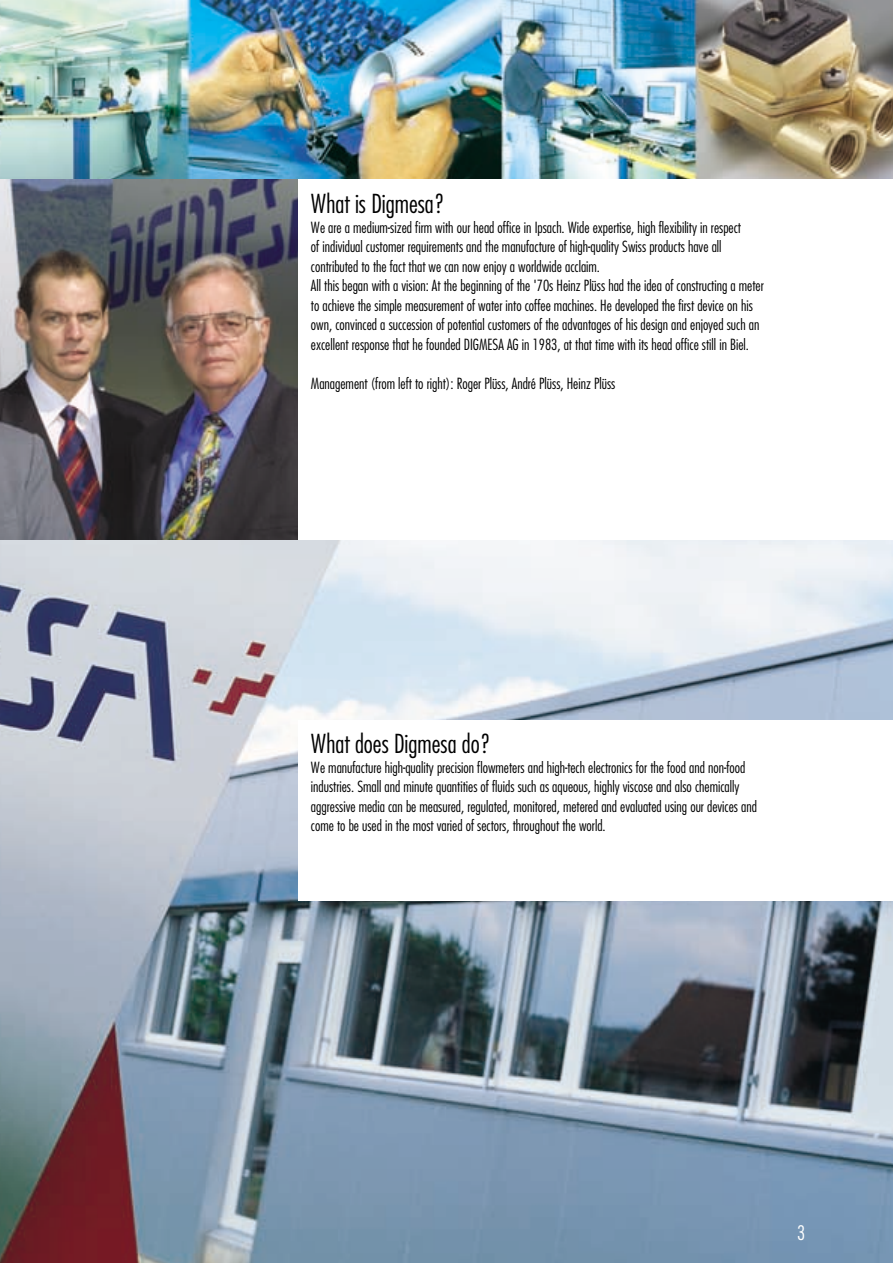
<style>
.page{position:relative;width:893px;height:1263px;background:#fff}
.page>*{position:absolute;margin:0;border:0;box-sizing:border-box;transform-origin:0 0}
.t1{font:300 condensed 25.5px "Futura";color:#000}
.t2{font:300 condensed 19.5px "Futura";color:#fff}
.t3{font:300 condensed 15px/19.5px "Futura";color:#000}
</style>
<div class="page">
<img style="left:0;top:540px;width:892px;height:723px">
<img style="left:0;top:0;width:892px;height:180px">
<img style="left:0;top:180px;width:298px;height:360px">
<div style="left:298px;top:720px;width:594px;height:180px;background:#fff"></div>
<h1 class="t1" style="left:311px;top:193px;width:135px">What is Digmesa?</h1>
<p class="t3" style="left:311px;top:218px;width:454px">We are a medium-sized firm with our head office in Ipsach. Wide expertise, high flexibility in respect<br>of individual customer requirements and the manufacture of high-quality Swiss products have all contributed to the fact that we can now enjoy a worldwide acclaim.<br>All this began with a vision: At the beginning of the '70s Heinz Plüss had the idea of constructing a meter to achieve the simple measurement of water into coffee machines. He developed the first device on his own, convinced a succession of potential customers of the advantages of his design and enjoyed such an excellent response that he founded DIGMESA AG in 1983, at that time with its head office still in Biel.</p>
<p class="t3" style="left:311px;top:374px;width:306px">Management (from left to right): Roger Plüss, André Plüss, Heinz Plüss</p>
<h1 class="t1" style="left:311px;top:733px;width:181px">What does Digmesa do?</h1>
<p class="t3" style="left:311px;top:759px;width:447px">We manufacture high-quality precision flowmeters and high-tech electronics for the food and non-food industries. Small and minute quantities of fluids such as aqueous, highly viscose and also chemically aggressive media can be measured, regulated, monitored, metered and evaluated using our devices and come to be used in the most varied of sectors, throughout the world.</p>
<h2 class="t2" style="left:797px;top:1225px;width:10px">3</h2>
</div>
